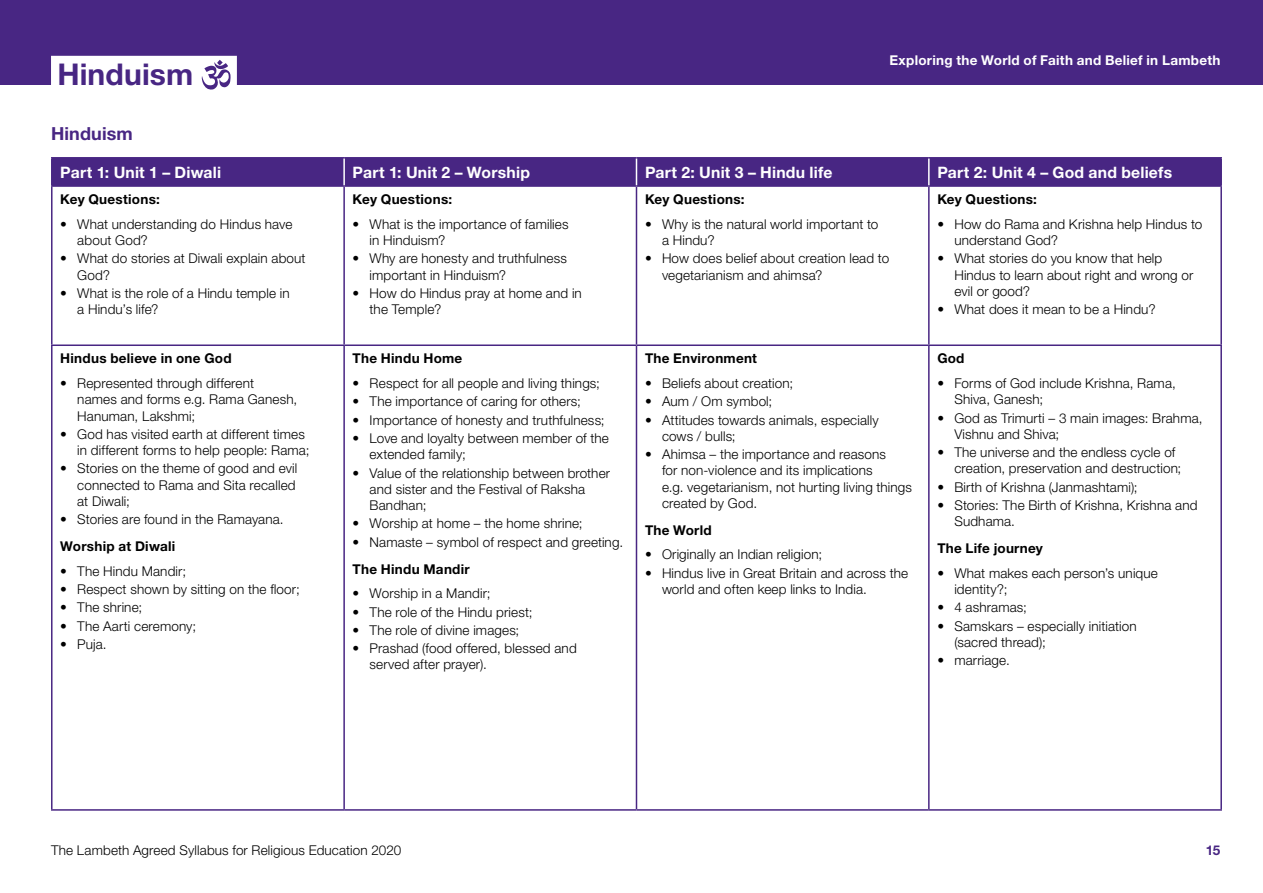
<style>
.page{position:relative;width:1263px;height:893px;background:#fff}
.page>*{position:absolute;margin:0;border:0;box-sizing:border-box;transform-origin:0 0}
.t1{font:700 30px "Helvetica Neue LT Std";letter-spacing:.005em;color:#482683}
.t2{font:700 18px "Helvetica Neue LT Std";letter-spacing:.01em;color:#482683}
.table_heading_white{font:700 15.75px "Helvetica Neue LT Std";letter-spacing:.015em;color:#fff}
.t3{font:300 13.5px/16.2px "Helvetica Neue LT Std";letter-spacing:.01em;color:#000}
.table_subhead_space{font:700 13.5px "Helvetica Neue LT Std";letter-spacing:.02em;color:#000}
.t4{font:700 13.5px "Helvetica Neue LT Std";letter-spacing:.02em;color:#fff}
.t5{font:700 13.5px "Helvetica Neue LT Std";color:#482683}
</style>
<div class="page">
<div style="left:0;top:0;width:1263px;height:85px;background:#482683"></div>
<div style="left:51px;top:56px;width:186px;height:42px;background:#fff"></div>
<svg style="left:202px;top:60px;width:29px;height:30px"></svg>
<hr style="left:51px;top:157px;width:293px;height:2px;background:#482683">
<hr style="left:51px;top:159px;width:2px;height:26px;background:#482683">
<hr style="left:344px;top:157px;width:292px;height:2px;background:#482683">
<hr style="left:636px;top:157px;width:293px;height:2px;background:#482683">
<hr style="left:929px;top:157px;width:293px;height:2px;background:#482683">
<hr style="left:1220px;top:159px;width:2px;height:26px;background:#482683">
<hr style="left:51px;top:185px;width:293px;height:2px;background:#482683">
<hr style="left:51px;top:187px;width:2px;height:157px;background:#482683">
<hr style="left:344px;top:185px;width:292px;height:2px;background:#482683">
<hr style="left:343px;top:187px;width:2px;height:157px;background:#482683">
<hr style="left:636px;top:185px;width:293px;height:2px;background:#482683">
<hr style="left:636px;top:187px;width:1px;height:157px;background:#482683">
<hr style="left:929px;top:185px;width:293px;height:2px;background:#482683">
<hr style="left:928px;top:187px;width:1px;height:157px;background:#482683">
<hr style="left:1220px;top:187px;width:2px;height:157px;background:#482683">
<hr style="left:51px;top:344px;width:293px;height:2px;background:#482683">
<hr style="left:51px;top:346px;width:2px;height:463px;background:#482683">
<hr style="left:344px;top:344px;width:292px;height:2px;background:#482683">
<hr style="left:343px;top:346px;width:2px;height:463px;background:#482683">
<hr style="left:636px;top:344px;width:293px;height:2px;background:#482683">
<hr style="left:636px;top:346px;width:1px;height:463px;background:#482683">
<hr style="left:929px;top:344px;width:293px;height:2px;background:#482683">
<hr style="left:928px;top:346px;width:1px;height:463px;background:#482683">
<hr style="left:1220px;top:346px;width:2px;height:463px;background:#482683">
<hr style="left:51px;top:809px;width:293px;height:2px;background:#482683">
<hr style="left:344px;top:809px;width:292px;height:2px;background:#482683">
<hr style="left:636px;top:809px;width:293px;height:2px;background:#482683">
<hr style="left:929px;top:809px;width:293px;height:2px;background:#482683">
<div style="left:53px;top:158px;width:1167px;height:28px;background:#482683"></div>
<h1 class="t1" style="left:57px;top:56px;width:138px">Hinduism</h1>
<p class="t4" style="left:889px;top:52px;width:332px">Exploring the World of Faith and Belief in Lambeth</p>
<h2 class="t2" style="left:51px;top:123px;width:83px">Hinduism</h2>
<p class="table_heading_white" style="left:60px;top:162px;width:162px">Part 1: Unit 1 – Diwali</p>
<p class="table_heading_white" style="left:353px;top:162px;width:179px">Part 1: Unit 2 – Worship</p>
<p class="table_heading_white" style="left:645px;top:162px;width:189px">Part 2: Unit 3 – Hindu life</p>
<p class="table_heading_white" style="left:937px;top:162px;width:236px">Part 2: Unit 4 – God and beliefs</p>
<p class="table_subhead_space" style="left:60px;top:191px;width:101px">Key Questions:</p>
<p class="t3" style="left:77px;top:216px;width:217px;text-indent:-17px">• What understanding do Hindus have about God?</p>
<p class="t3" style="left:77px;top:250px;width:230px;text-indent:-17px">• What do stories at Diwali explain about<br>God?</p>
<p class="t3" style="left:77px;top:285px;width:214px;text-indent:-17px">• What is the role of a Hindu temple in a Hindu’s life?</p>
<p class="table_subhead_space" style="left:353px;top:191px;width:101px">Key Questions:</p>
<p class="t3" style="left:370px;top:216px;width:200px;text-indent:-17px">• What is the importance of families in Hinduism?</p>
<p class="t3" style="left:370px;top:250px;width:199px;text-indent:-17px">• Why are honesty and truthfulness important in Hinduism?</p>
<p class="t3" style="left:370px;top:285px;width:214px;text-indent:-17px">• How do Hindus pray at home and in the Temple?</p>
<p class="table_subhead_space" style="left:645px;top:191px;width:101px">Key Questions:</p>
<p class="t3" style="left:662px;top:216px;width:218px;text-indent:-17px">• Why is the natural world important to a Hindu?</p>
<p class="t3" style="left:662px;top:250px;width:229px;text-indent:-17px">• How does belief about creation lead to vegetarianism and ahimsa?</p>
<p class="table_subhead_space" style="left:937px;top:191px;width:101px">Key Questions:</p>
<p class="t3" style="left:954px;top:216px;width:249px;text-indent:-17px">• How do Rama and Krishna help Hindus to understand God?</p>
<p class="t3" style="left:954px;top:250px;width:241px;text-indent:-17px">• What stories do you know that help<br>Hindus to learn about right and wrong or evil or good?</p>
<p class="t3" style="left:937px;top:301px;width:220px">• What does it mean to be a Hindu?</p>
<p class="table_subhead_space" style="left:60px;top:350px;width:173px">Hindus believe in one God</p>
<p class="t3" style="left:77px;top:375px;width:222px;text-indent:-17px">• Represented through different<br>names and forms e.g. Rama Ganesh,<br>Hanuman, Lakshmi;</p>
<p class="t3" style="left:77px;top:426px;width:234px;text-indent:-17px">• God has visited earth at different times in different forms to help people: Rama;</p>
<p class="t3" style="left:77px;top:460px;width:222px;text-indent:-17px">• Stories on the theme of good and evil connected to Rama and Sita recalled at Diwali;</p>
<p class="t3" style="left:60px;top:511px;width:225px">• Stories are found in the Ramayana.</p>
<p class="table_subhead_space" style="left:60px;top:538px;width:117px">Worship at Diwali</p>
<p class="t3" style="left:60px;top:562px;width:127px">• The Hindu Mandir;</p>
<p class="t3" style="left:60px;top:581px;width:241px">• Respect shown by sitting on the floor;</p>
<p class="t3" style="left:60px;top:599px;width:83px">• The shrine;</p>
<p class="t3" style="left:60px;top:617px;width:137px">• The Aarti ceremony;</p>
<p class="t3" style="left:60px;top:636px;width:48px">• Puja.</p>
<p class="table_subhead_space" style="left:353px;top:350px;width:111px">The Hindu Home</p>
<p class="t3" style="left:353px;top:375px;width:249px">• Respect for all people and living things;</p>
<p class="t3" style="left:353px;top:393px;width:230px">• The importance of caring for others;</p>
<p class="t3" style="left:353px;top:412px;width:253px">• Importance of honesty and truthfulness;</p>
<p class="t3" style="left:370px;top:430px;width:241px;text-indent:-17px">• Love and loyalty between member of the extended family;</p>
<p class="t3" style="left:370px;top:464px;width:242px;text-indent:-17px">• Value of the relationship between brother and sister and the Festival of Raksha<br>Bandhan;</p>
<p class="t3" style="left:353px;top:515px;width:232px">• Worship at home – the home shrine;</p>
<p class="t3" style="left:353px;top:533px;width:272px">• Namaste – symbol of respect and greeting.</p>
<p class="table_subhead_space" style="left:353px;top:560px;width:119px">The Hindu Mandir</p>
<p class="t3" style="left:353px;top:585px;width:140px">• Worship in a Mandir;</p>
<p class="t3" style="left:353px;top:603px;width:181px">• The role of the Hindu priest;</p>
<p class="t3" style="left:353px;top:622px;width:168px">• The role of divine images;</p>
<p class="t3" style="left:370px;top:640px;width:209px;text-indent:-17px">• Prashad (food offered, blessed and served after prayer).</p>
<p class="table_subhead_space" style="left:645px;top:350px;width:114px">The Environment</p>
<p class="t3" style="left:645px;top:375px;width:150px">• Beliefs about creation;</p>
<p class="t3" style="left:645px;top:393px;width:129px">• Aum / Om symbol;</p>
<p class="t3" style="left:662px;top:412px;width:218px;text-indent:-17px">• Attitudes towards animals, especially cows / bulls;</p>
<p class="t3" style="left:662px;top:446px;width:252px;text-indent:-17px">• Ahimsa – the importance and reasons<br>for non-violence and its implications<br>e.g. vegetarianism, not hurting living things created by God.</p>
<p class="table_subhead_space" style="left:645px;top:522px;width:68px">The World</p>
<p class="t3" style="left:645px;top:546px;width:179px">• Originally an Indian religion;</p>
<p class="t3" style="left:662px;top:565px;width:248px;text-indent:-17px">• Hindus live in Great Britain and across the world and often keep links to India.</p>
<p class="table_subhead_space" style="left:937px;top:350px;width:29px">God</p>
<p class="t3" style="left:954px;top:375px;width:223px;text-indent:-17px">• Forms of God include Krishna, Rama,<br>Shiva, Ganesh;</p>
<p class="t3" style="left:954px;top:409px;width:250px;text-indent:-17px">• God as Trimurti – 3 main images: Brahma,<br>Vishnu and Shiva;</p>
<p class="t3" style="left:954px;top:444px;width:228px;text-indent:-17px">• The universe and the endless cycle of creation, preservation and destruction;</p>
<p class="t3" style="left:937px;top:478px;width:202px">• Birth of Krishna (Janmashtami);</p>
<p class="t3" style="left:954px;top:497px;width:245px;text-indent:-17px">• Stories: The Birth of Krishna, Krishna and<br>Sudhama.</p>
<p class="table_subhead_space" style="left:937px;top:540px;width:107px">The Life journey</p>
<p class="t3" style="left:954px;top:565px;width:205px;text-indent:-17px">• What makes each person’s unique identity?;</p>
<p class="t3" style="left:937px;top:599px;width:91px">• 4 ashramas;</p>
<p class="t3" style="left:954px;top:617px;width:184px;text-indent:-17px">• Samskars – especially initiation (sacred thread);</p>
<p class="t3" style="left:937px;top:652px;width:74px">• marriage.</p>
<p class="t3" style="left:51px;top:842px;width:352px">The Lambeth Agreed Syllabus for Religious Education 2020</p>
<p class="t5" style="left:1206px;top:842px;width:16px">15</p>
</div>
